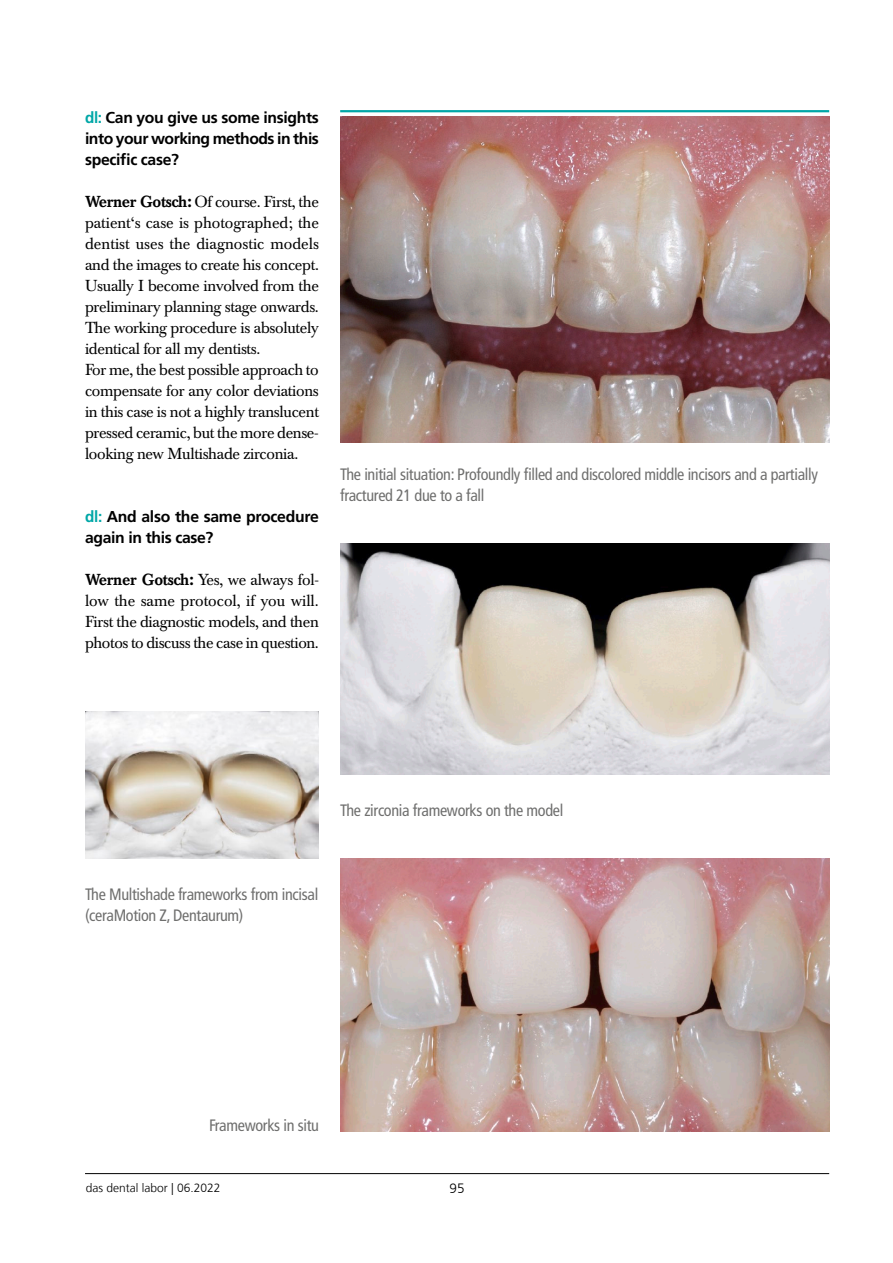
<style>
.page{position:relative;width:893px;height:1263px;background:#fff}
.page>*{position:absolute;margin:0;border:0;box-sizing:border-box;transform-origin:0 0}
.t1{font:condensed 16.5px/21px "Frutiger LT Std";letter-spacing:-.02em;color:#6f6f6e}
.t2{font:15.75px/21px "Baskerville BE";letter-spacing:-.02em;color:#000}
.t3{font:700 15.75px/21px "Frutiger LT Std";letter-spacing:-.02em;color:#000;text-align:justify}
.t4{font:300 13.5px "Frutiger LT Com";color:#000}
.t5{font:300 12px "Frutiger LT Com";color:#000}
.s1{color:#00a7a7}
.s2{font-weight:500}
</style>
<div class="page">
<hr style="left:85px;top:1173px;width:744px;height:1px;background:#000">
<img style="left:340px;top:117px;width:489px;height:326px">
<img style="left:340px;top:543px;width:489px;height:231px">
<img style="left:86px;top:711px;width:233px;height:147px">
<img style="left:340px;top:858px;width:489px;height:273px">
<hr style="left:340px;top:110px;width:489px;height:2px;background:#00a7a7">
<p class="t3" style="left:85px;top:107px;width:235px"><span class="s1">dl:</span> Can you give us some insights into your working methods in this specific case?</p>
<p class="t2" style="left:85px;top:192px;width:236px"><span class="s2">Werner Gotsch:</span> Of course. First, the patient‘s case is photographed; the dentist uses the diagnostic models and the images to create his concept.<br>Usually I become involved from the preliminary planning stage onwards.<br>The working procedure is absolutely identical for all my dentists.<br>For me, the best possible approach to compensate for any color deviations in this case is not a highly translucent pressed ceramic, but the more dense&shy;looking new Multishade zirconia.</p>
<p class="t3" style="left:85px;top:506px;width:235px"><span class="s1">dl:</span> And also the same procedure again in this case?</p>
<p class="t2" style="left:85px;top:570px;width:235px;text-align:justify"><span class="s2">Werner Gotsch:</span> Yes, we always fol&shy;low the same protocol, if you will.<br>First the diagnostic models, and then photos to discuss the case in question.</p>
<p class="t1" style="left:340px;top:464px;width:479px">The initial situation: Profoundly filled and discolored middle incisors and a partially fractured 21 due to a fall</p>
<p class="t1" style="left:340px;top:800px;width:225px">The zirconia frameworks on the model</p>
<p class="t1" style="left:85px;top:884px;width:235px">The Multishade frameworks from incisal (ceraMotion Z, Dentaurum)</p>
<p class="t1" style="left:209px;top:1115px;width:111px">Frameworks in situ</p>
<p class="t5" style="left:86px;top:1181px;width:136px">das dental labor | 06.2022</p>
<p class="t4" style="left:450px;top:1181px;width:17px">95</p>
</div>
